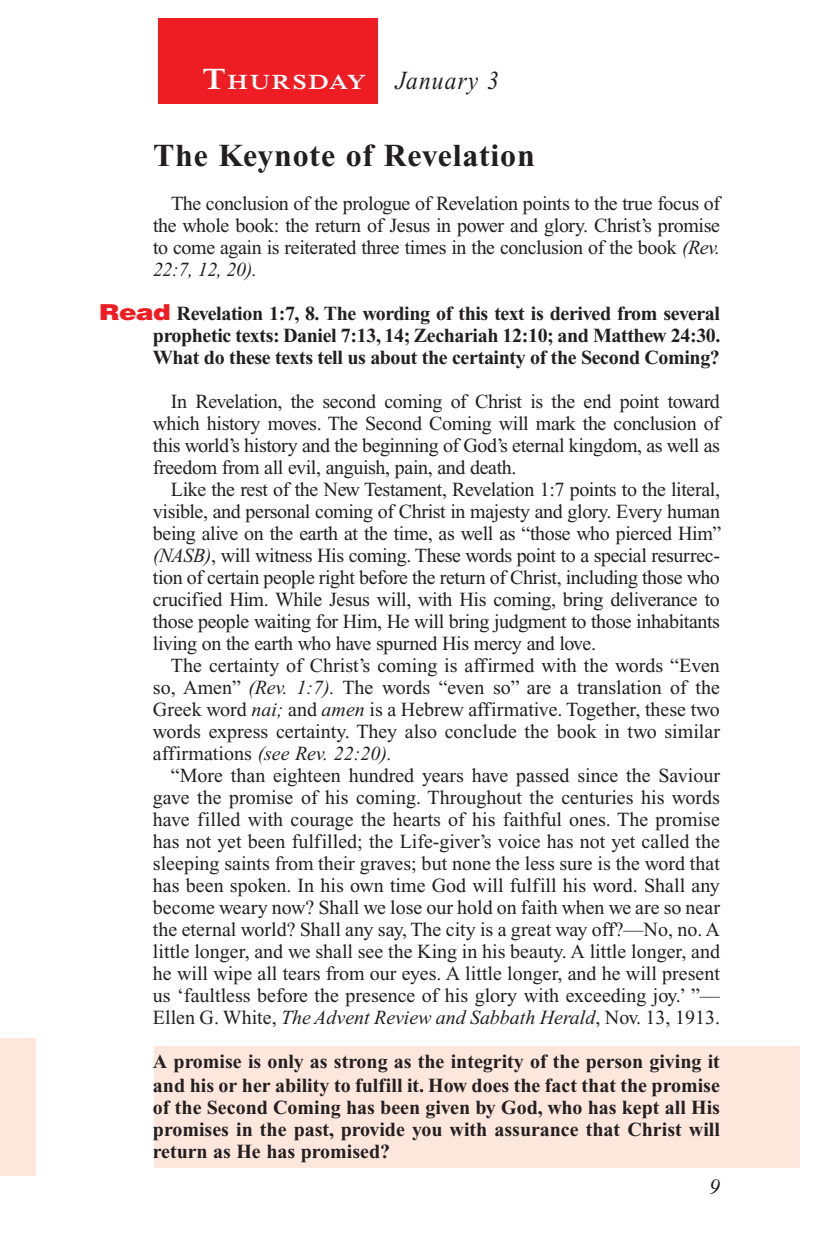
<style>
.page{position:relative;width:819px;height:1260px;background:#fff}
.page>*{position:absolute;margin:0;border:0;box-sizing:border-box;transform-origin:0 0}
.Head{font:700 32px "Times New Roman PS Std";letter-spacing:.025em;color:#231f20}
.Lesson_Dates{font:italic 26px "Times New Roman PS Std";letter-spacing:.05em;color:#231f20;scale:.9 1}
.t1{font:italic 22px "Times New Roman PS Std";color:#231f20}
.Daily_Header{font:600 21px "Times NRMT Std";letter-spacing:.07em;color:#fff;scale:1.1 1}
.Body{font:20px/22px "Times New Roman PS Std";letter-spacing:-.02em;color:#231f20;text-align:justify}
.Body-2{font:700 20px/22px "Times New Roman PS Std";color:#231f20}
.Question{font:700 20px/22px "Times New Roman PS Std";letter-spacing:-.02em;color:#231f20;text-align:justify}
.s1{font-size:30px}
.s2{font-style:italic}
.s3{font-family:"Helvetica LT Std";font-weight:900;font-size:22px;color:#ee1d23}
</style>
<div class="page">
<div style="left:158px;top:18px;width:220px;height:86px;background:#ee1d23"></div>
<div style="left:154px;top:1046px;width:646px;height:122px;background:#fde7dc"></div>
<div style="left:0;top:1039px;width:36px;height:137px;background:#fde7dc"></div>
<p class="Daily_Header" style="left:203px;top:70px;width:150px"><span class="s1">T</span>HURSDAY</p>
<p class="Lesson_Dates" style="left:396px;top:66px;width:116px">January 3</p>
<p class="Head" style="left:153px;top:138px;width:383px">The Keynote of Revelation</p>
<p class="Body" style="left:153px;top:193px;width:568px;text-indent:18px">The conclusion of the prologue of Revelation points to the true focus of the whole book: the return of Jesus in power and glory. Christ’s promise to come again is reiterated three times in the conclusion of the book <span class="s2">(Rev.<br>22:7, 12, 20).</span></p>
<p class="Question" style="left:153px;top:303px;width:569px;text-indent:-54px"><span class="s3">Read</span> Revelation 1:7, 8. The wording of this text is derived from several prophetic texts: Daniel 7:13, 14; Zechariah 12:10; and Matthew 24:30.<br>What do these texts tell us about the certainty of the Second Coming?</p>
<p class="Body" style="left:153px;top:391px;width:569px;text-indent:18px">In Revelation, the second coming of Christ is the end point toward which history moves. The Second Coming will mark the conclusion of this world’s history and the beginning of God’s eternal kingdom, as well as freedom from all evil, anguish, pain, and death.</p>
<p class="Body" style="left:153px;top:479px;width:570px;text-indent:18px">Like the rest of the New Testament, Revelation 1:7 points to the literal, visible, and personal coming of Christ in majesty and glory. Every human being alive on the earth at the time, as well as “those who pierced Him” <span class="s2">(NASB)</span>, will witness His coming. These words point to a special resurrec&shy;tion of certain people right before the return of Christ, including those who crucified Him. While Jesus will, with His coming, bring deliverance to those people waiting for Him, He will bring judgment to those inhabitants living on the earth who have spurned His mercy and love.</p>
<p class="Body" style="left:153px;top:655px;width:569px;text-indent:18px">The certainty of Christ’s coming is affirmed with the words “Even so, Amen” <span class="s2">(Rev. 1:7).</span> The words “even so” are a translation of the Greek word <span class="s2">nai;</span> and <span class="s2">amen</span> is a Hebrew affirmative. Together, these two words express certainty. They also conclude the book in two similar affirmations <span class="s2">(see Rev. 22:20).</span></p>
<p class="Body" style="left:153px;top:765px;width:569px;text-indent:18px">“More than eighteen hundred years have passed since the Saviour gave the promise of his coming. Throughout the centuries his words have filled with courage the hearts of his faithful ones. The promise has not yet been fulfilled; the Life-giver’s voice has not yet called the sleeping saints from their graves; but none the less sure is the word that has been spoken. In his own time God will fulfill his word. Shall any become weary now? Shall we lose our hold on faith when we are so near the eternal world? Shall any say, The city is a great way off?—No, no. A little longer, and we shall see the King in his beauty. A little longer, and he will wipe all tears from our eyes. A little longer, and he will present us ‘faultless before the presence of his glory with exceeding joy.’ ”— Ellen G. White, <span class="s2">The Advent Review and Sabbath Herald</span>, Nov. 13, 1913.</p>
<p class="Body-2" style="left:153px;top:1050px;width:568px;line-height:24px">A promise is only as strong as the integrity of the person giving it and his or her ability to fulfill it. How does the fact that the promise</p>
<p class="Body-2" style="left:153px;top:1097px;width:569px;text-align:justify">of the Second Coming has been given by God, who has kept all His promises in the past, provide you with assurance that Christ will return as He has promised?</p>
<p class="t1" style="left:709px;top:1175px;width:12px">9</p>
</div>
